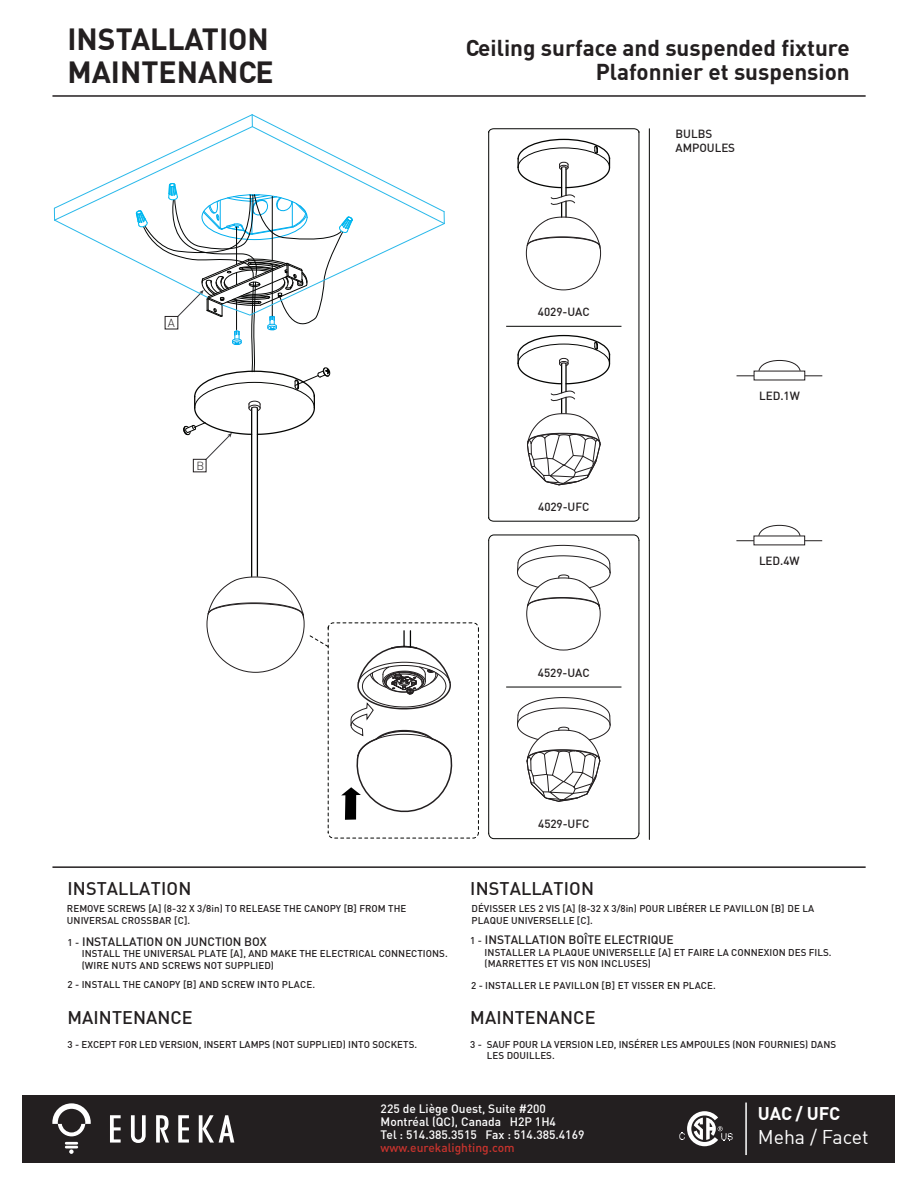
<style>
.page{position:relative;width:918px;height:1188px;background:#fff}
.page>*{position:absolute;margin:0;border:0;box-sizing:border-box;transform-origin:0 0}
.t1{font:700 30px/33px "DIN";color:#231f20}
.t2{font:700 22.5px/24px "DIN";color:#231f20;text-align:right}
.t3{font:19.5px "DIN";color:#fff}
.t4{font:500 18px "DIN";letter-spacing:.005em;color:#231f20}
.t5{font:700 18px "DIN";letter-spacing:-.005em;color:#fff}
.t6{font:500 12px/12.8px "DIN";color:#fff}
.t7{font:500 12px "DIN";letter-spacing:-.005em;color:#231f20}
.t8{font:500 12px "DIN";color:#c7332d}
.t9{font:500 11.55px/14px "DIN";letter-spacing:-.005em;color:#231f20}
.t10{font:300 11.55px "DIN";color:#231f20}
.t11{font:500 9.75px/11.7px "DIN";letter-spacing:.005em;color:#231f20}
.s1{font-size:9.75px}
</style>
<div class="page">
<div style="left:23px;top:1095px;width:872px;height:67px;background:#231f20"></div>
<svg style="left:110px;top:1115px;width:11px;height:28px"></svg>
<svg style="left:178px;top:1115px;width:11px;height:28px"></svg>
<svg style="left:156px;top:1115px;width:13px;height:28px"></svg>
<svg style="left:131px;top:1115px;width:15px;height:28px"></svg>
<svg style="left:199px;top:1115px;width:35px;height:28px"></svg>
<svg style="left:52px;top:1103px;width:39px;height:33px"></svg>
<svg style="left:65px;top:1142px;width:13px;height:12px"></svg>
<hr style="left:745px;top:1103px;width:2px;height:52px;background:#fff">
<hr style="left:52px;top:95px;width:814px;height:2px;background:#231f20">
<hr style="left:52px;top:866px;width:814px;height:2px;background:#231f20">
<hr style="left:649px;top:129px;width:1px;height:710px;background:#040503">
<hr style="left:257px;top:408px;width:1px;height:168px;background:#040503">
<hr style="left:251px;top:408px;width:1px;height:169px;background:#040503">
<div style="left:193px;top:459px;width:13px;height:13px;border:1px solid #231f20"></div>
<svg style="left:679px;top:1111px;width:54px;height:35px"></svg>
<hr style="left:736px;top:540px;width:86px;height:1px;background:#231f20">
<div style="left:754px;top:536px;width:51px;height:9px;background:#fff"></div>
<svg style="left:758px;top:525px;width:42px;height:11px"></svg>
<svg style="left:488px;top:832px;width:152px;height:8px"></svg>
<svg style="left:488px;top:517px;width:152px;height:5px"></svg>
<hr style="left:488px;top:132px;width:1px;height:386px;background:#040503">
<hr style="left:638px;top:132px;width:1px;height:386px;background:#040503">
<hr style="left:488px;top:541px;width:1px;height:292px;background:#040503">
<hr style="left:638px;top:541px;width:1px;height:292px;background:#040503">
<svg style="left:517px;top:697px;width:94px;height:105px"></svg>
<svg style="left:488px;top:534px;width:152px;height:117px"></svg>
<svg style="left:54px;top:114px;width:391px;height:346px"></svg>
<svg style="left:488px;top:128px;width:152px;height:163px"></svg>
<svg style="left:517px;top:334px;width:94px;height:152px"></svg>
<hr style="left:506px;top:326px;width:115px;height:1px;background:#040503">
<hr style="left:506px;top:687px;width:115px;height:1px;background:#040503">
<hr style="left:737px;top:376px;width:85px;height:1px;background:#231f20">
<div style="left:754px;top:371px;width:51px;height:9px;background:#fff"></div>
<svg style="left:758px;top:360px;width:43px;height:11px"></svg>
<svg style="left:206px;top:576px;width:273px;height:263px"></svg>
<h1 class="t1" style="left:67px;top:21px;width:208px">INSTALLATION<br>MAINTENANCE</h1>
<h2 class="t2" style="left:466px;top:35px;width:386px">Ceiling surface and suspended fixture<br>Plafonnier et suspension</h2>
<p class="t9" style="left:676px;top:126px;width:61px">BULBS<br>AMPOULES</p>
<p class="t10" style="left:168px;top:316px;width:9px">A</p>
<p class="t10" style="left:197px;top:458px;width:9px">B</p>
<p class="t9" style="left:538px;top:305px;width:53px">4029-UAC</p>
<p class="t9" style="left:538px;top:499px;width:53px">4029-UFC</p>
<p class="t9" style="left:538px;top:665px;width:53px">4529-UAC</p>
<p class="t9" style="left:759px;top:389px;width:42px">LED.1W</p>
<p class="t9" style="left:759px;top:554px;width:42px">LED.4W</p>
<h3 class="t4" style="left:68px;top:877px;width:125px">INSTALLATION</h3>
<p class="t11" style="left:67px;top:902px;width:341px">REMOVE SCREWS [A] (8-32 X 3/8in) TO RELEASE THE CANOPY [B] FROM THE<br>UNIVERSAL CROSSBAR [C].</p>
<p class="t7" style="left:68px;top:934px;width:201px"><span class="s1">1 -</span> INSTALLATION ON JUNCTION BOX</p>
<p class="t11" style="left:82px;top:948px;width:367px">INSTALL THE UNIVERSAL PLATE [A], AND MAKE THE ELECTRICAL CONNECTIONS. (WIRE NUTS AND SCREWS NOT SUPPLIED)</p>
<p class="t9" style="left:538px;top:816px;width:53px">4529-UFC</p>
<h3 class="t4" style="left:470px;top:877px;width:125px">INSTALLATION</h3>
<p class="t7" style="left:470px;top:932px;width:205px"><span class="s1">1 -</span> INSTALLATION BOÎTE ELECTRIQUE</p>
<p class="t11" style="left:485px;top:946px;width:349px">INSTALLER LA PLAQUE UNIVERSELLE [A] ET FAIRE LA CONNEXION DES FILS. (MARRETTES ET VIS NON INCLUSES)</p>
<p class="t11" style="left:471px;top:902px;width:344px">DÉVISSER LES 2 VIS [A] (8-32 X 3/8in) POUR LIBÉRER LE PAVILLON [B] DE LA<br>PLAQUE UNIVERSELLE [C].</p>
<p class="t11" style="left:68px;top:978px;width:249px">2 - INSTALL THE CANOPY [B] AND SCREW INTO PLACE.</p>
<p class="t11" style="left:471px;top:979px;width:246px">2 - INSTALLER LE PAVILLON [B] ET VISSER EN PLACE.</p>
<h3 class="t4" style="left:68px;top:1006px;width:127px">MAINTENANCE</h3>
<p class="t11" style="left:68px;top:1038px;width:351px">3 - EXCEPT FOR LED VERSION, INSERT LAMPS (NOT SUPPLIED) INTO SOCKETS.</p>
<h3 class="t4" style="left:470px;top:1006px;width:127px">MAINTENANCE</h3>
<p class="t11" style="left:487px;top:1038px;width:351px;text-indent:-17px">3 - SAUF POUR LA VERSION LED, INSÉRER LES AMPOULES (NON FOURNIES) DANS<br>LES DOUILLES.</p>
<p class="t6" style="left:381px;top:1102px;width:205px">225 de Liège Ouest, Suite #200<br>Montréal (QC), Canada H2P 1H4<br>Tel : 514.385.3515 Fax : 514.385.4169</p>
<p class="t8" style="left:381px;top:1140px;width:136px">www.eurekalighting.com</p>
<h3 class="t5" style="left:758px;top:1102px;width:83px">UAC / UFC</h3>
<h3 class="t3" style="left:758px;top:1125px;width:112px">Meha / Facet</h3>
</div>
